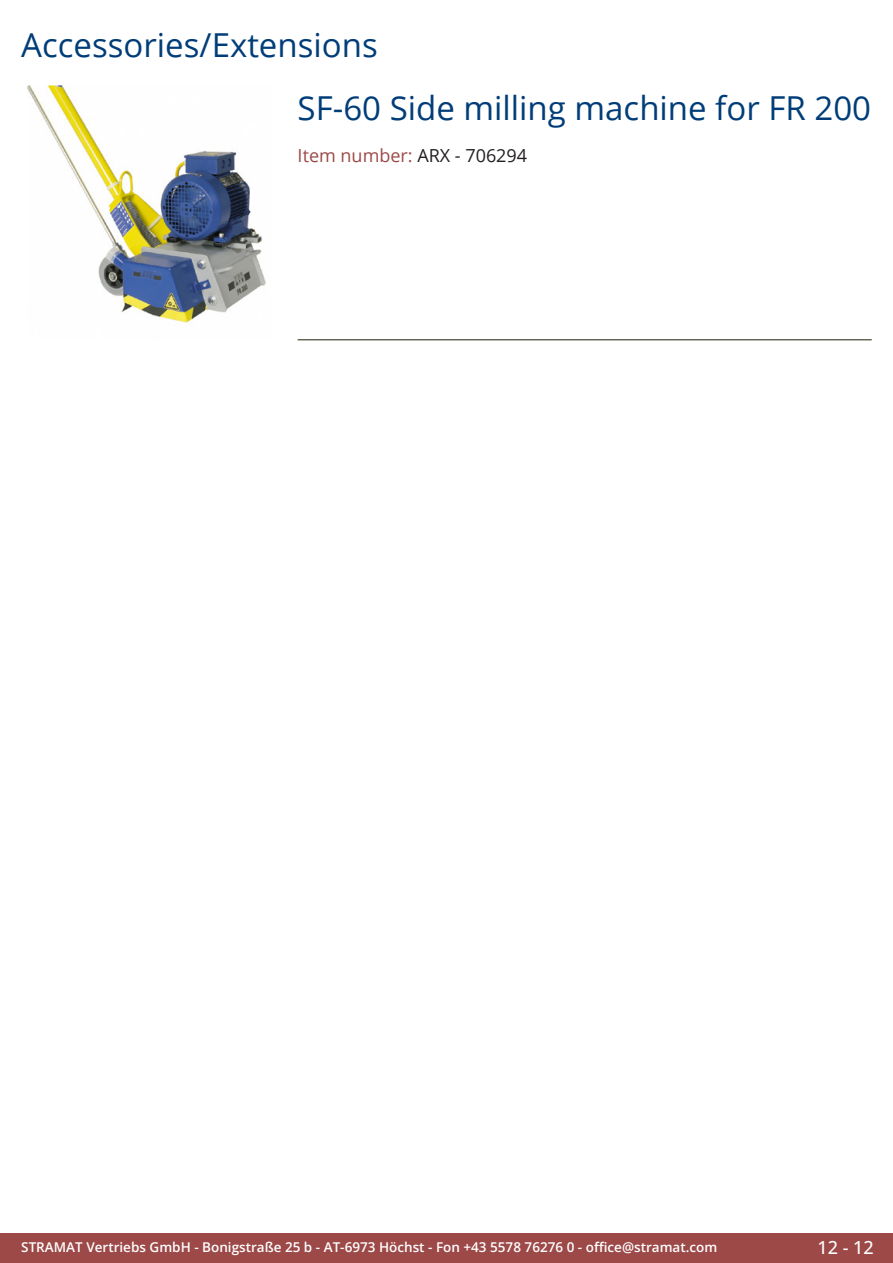
<style>
.page{position:relative;width:893px;height:1263px;background:#fff}
.page>*{position:absolute;margin:0;border:0;box-sizing:border-box;transform-origin:0 0}
.Produkttitel{font:33px "Open Sans";color:#003d78}
.RastTitel{font:33px "Open Sans";color:#003d78}
.TechDaten_Überschrif{font:18px "Open Sans";color:#9c4948}
.t1{font:500 18px "Open Sans";color:#fff}
.t2{font:600 13.5px "Open Sans";color:#fff}
.s1{color:#231f20}
</style>
<div class="page">
<div style="left:0;top:1233px;width:893px;height:30px;background:#9c4948"></div>
<hr style="left:298px;top:340px;width:574px;height:1px;background:#201d08">
<img style="left:27px;top:85px;width:239px;height:238px">
<p class="RastTitel" style="left:21px;top:22px;width:358px">Accessories/Extensions</p>
<p class="Produkttitel" style="left:298px;top:86px;width:575px">SF-60 Side milling machine for FR 200</p>
<p class="TechDaten_Überschrif" style="left:298px;top:143px;width:231px">Item number: <span class="s1">ARX - 706294</span></p>
<p class="t2" style="left:21px;top:1238px;width:698px">STRAMAT Vertriebs GmbH - Bonigstraße 25 b - AT-6973 Höchst - Fon +43 5578 76276 0 - office@stramat.com</p>
<h2 class="t1" style="left:817px;top:1234px;width:58px">12 - 12</h2>
</div>
